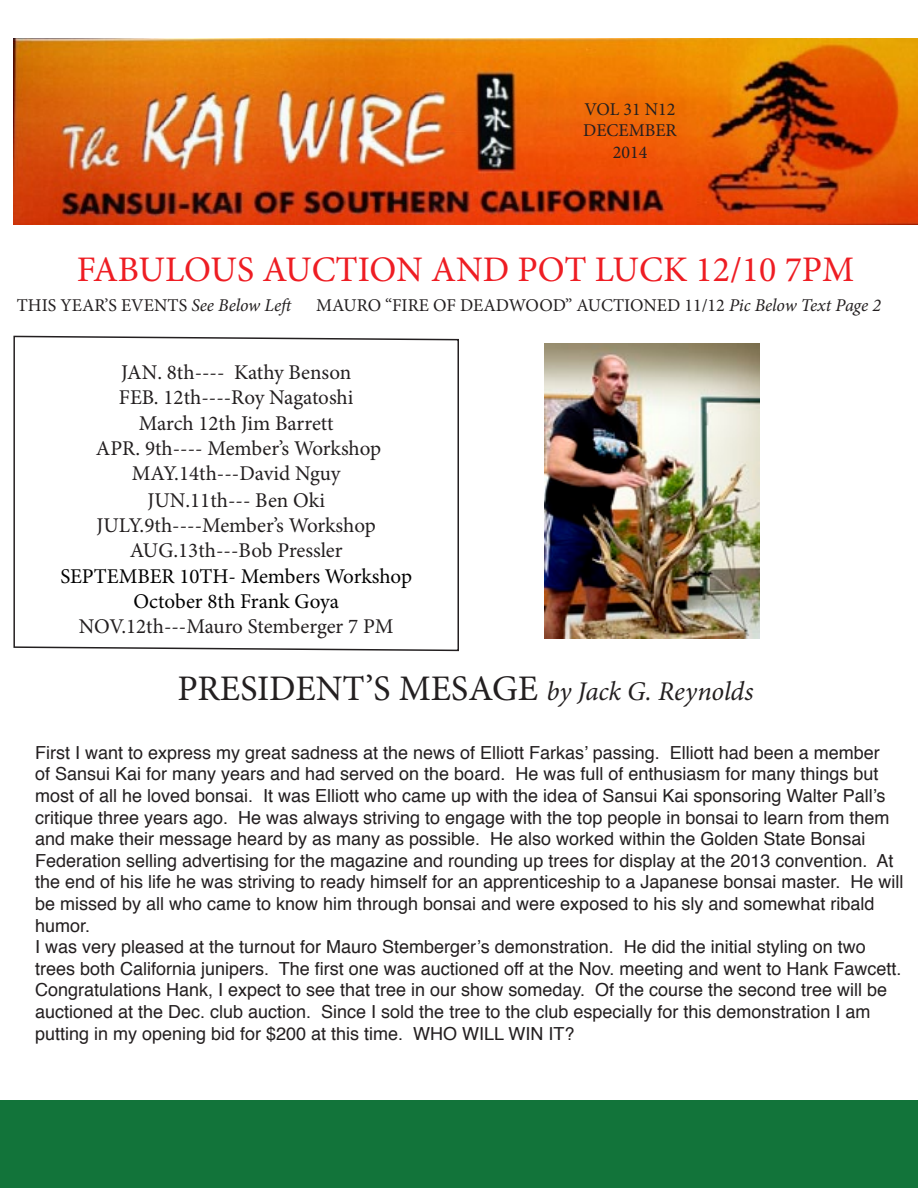
<style>
.page{position:relative;width:918px;height:1188px;background:#fff}
.page>*{position:absolute;margin:0;border:0;box-sizing:border-box;transform-origin:0 0}
.t1{font:36px "Minion Pro";color:#ee1d23}
.t2{font:36px "Minion Pro";color:#231f20}
.t3{font:21px "Minion Pro";color:#231f20}
.t4{font:21px "Minion Pro";color:#000}
.Body{font:18px/21.6px "Helvetica";color:#231f20}
.t5{font:18px/21.6px "Minion Pro";color:#231f20;text-align:center}
.s1{font-style:italic}
.s2{font-style:italic;font-size:27px}
</style>
<div class="page">
<div style="left:0;top:1101px;width:918px;height:87px;background:#12743a"></div>
<svg style="left:13px;top:335px;width:446px;height:317px"></svg>
<img style="left:13px;top:38px;width:905px;height:186px">
<img style="left:544px;top:343px;width:215px;height:296px">
<p class="t5" style="left:585px;top:98px;width:93px">VOL 31 N12</p>
<p class="t5" style="left:583px;top:120px;width:95px">DECEMBER<br>2014</p>
<p class="t1" style="left:77px;top:246px;width:779px">FABULOUS AUCTION AND POT LUCK 12/10 7PM</p>
<p class="t5" style="left:17px;top:295px;width:866px">THIS YEAR’S EVENTS <span class="s1">See Below Left</span> MAURO “FIRE OF DEADWOOD” AUCTIONED 11/12 <span class="s1">Pic Below Text Page 2</span></p>
<p class="t3" style="left:121px;top:358px;width:232px">JAN. 8th---- Kathy Benson</p>
<p class="t3" style="left:119px;top:384px;width:236px">FEB. 12th----Roy Nagatoshi</p>
<p class="t3" style="left:139px;top:409px;width:196px">March 12th Jim Barrett</p>
<p class="t3" style="left:96px;top:434px;width:287px">APR. 9th---- Member’s Workshop</p>
<p class="t3" style="left:132px;top:459px;width:210px">MAY.14th---David Nguy</p>
<p class="t3" style="left:147px;top:486px;width:179px">JUN.11th--- Ben Oki</p>
<p class="t3" style="left:96px;top:511px;width:281px">JULY.9th----Member’s Workshop</p>
<p class="t3" style="left:130px;top:537px;width:215px">AUG.13th---Bob Pressler</p>
<p class="t4" style="left:60px;top:562px;width:353px">SEPTEMBER 10TH- Members Workshop</p>
<p class="t4" style="left:133px;top:587px;width:207px">October 8th Frank Goya</p>
<p class="t3" style="left:79px;top:612px;width:316px">NOV.12th---Mauro Stemberger 7 PM</p>
<p class="t2" style="left:178px;top:664px;width:578px">PRESIDENT’S MESAGE <span class="s2">by Jack G. Reynolds</span></p>
<p class="Body" style="left:35px;top:742px;width:870px">First I want to express my great sadness at the news of Elliott Farkas’ passing. Elliott had been a member<br>of Sansui Kai for many years and had served on the board. He was full of enthusiasm for many things but most of all he loved bonsai. It was Elliott who came up with the idea of Sansui Kai sponsoring Walter Pall’s critique three years ago. He was always striving to engage with the top people in bonsai to learn from them and make their message heard by as many as possible. He also worked within the Golden State Bonsai Federation selling advertising for the magazine and rounding up trees for display at the 2013 convention. At the end of his life he was striving to ready himself for an apprenticeship to a Japanese bonsai master. He will be missed by all who came to know him through bonsai and were exposed to his sly and somewhat ribald humor.</p>
<p class="Body" style="left:35px;top:937px;width:868px">I was very pleased at the turnout for Mauro Stemberger’s demonstration. He did the initial styling on two trees both California junipers. The first one was auctioned off at the Nov. meeting and went to Hank Fawcett.<br>Congratulations Hank, I expect to see that tree in our show someday. Of the course the second tree will be auctioned at the Dec. club auction. Since I sold the tree to the club especially for this demonstration I am putting in my opening bid for $200 at this time. WHO WILL WIN IT?</p>
</div>
